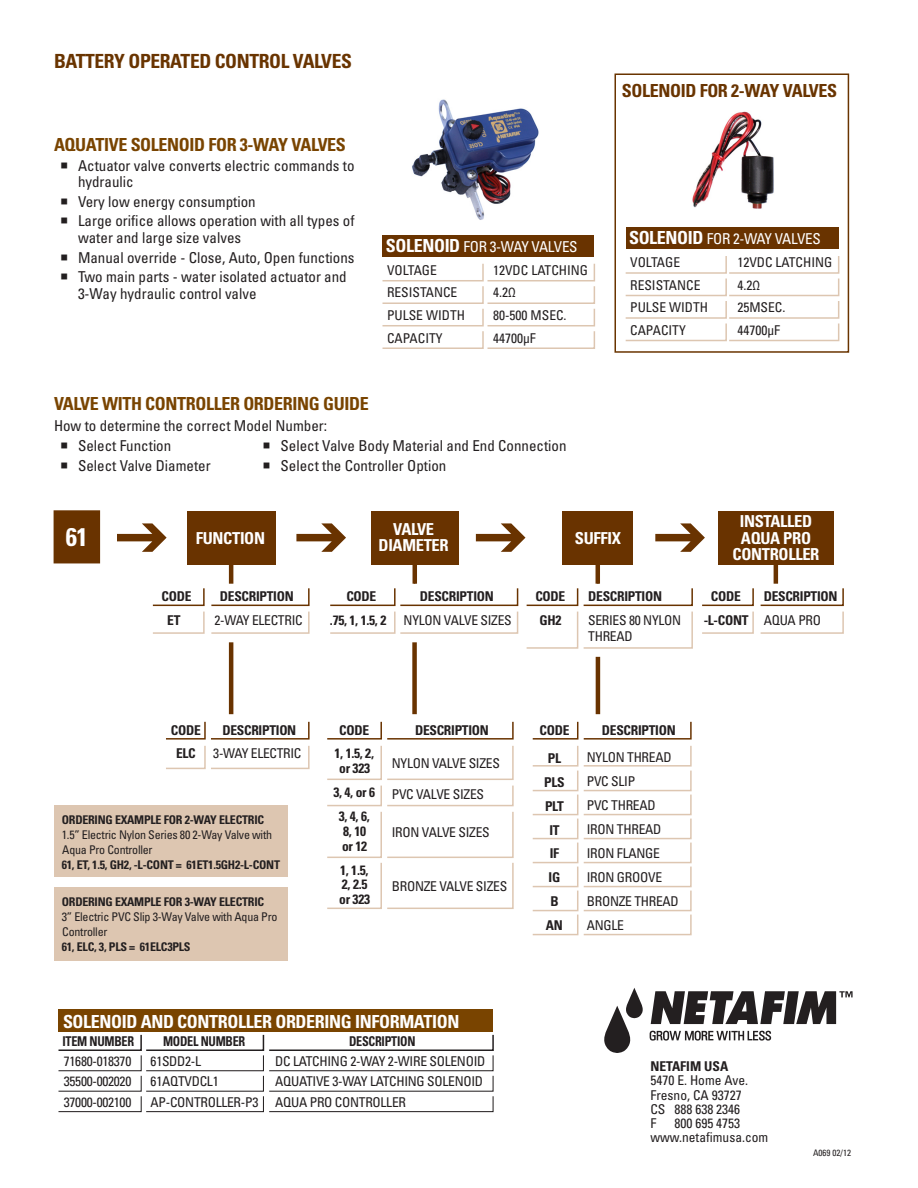
<style>
.page{position:relative;width:918px;height:1188px;background:#fff}
.page>*{position:absolute;margin:0;border:0;box-sizing:border-box;transform-origin:0 0}
.t1{font:700 condensed 25.5px "Univers LT Std";color:#fff}
.t2{font:700 condensed 19.5px "Univers LT Std";letter-spacing:-.02em;color:#693400}
.t3{font:700 condensed 18px "Univers LT Std";letter-spacing:-.02em;color:#794400}
.t4{font:700 condensed 18px "Univers LT Std";letter-spacing:-.02em;color:#fff}
.t5{font:700 condensed 18px "Univers LT Std";letter-spacing:-.02em;color:#693400}
.t6{font:700 condensed 16.5px/16.5px "Univers LT Std";letter-spacing:-.02em;color:#fff;text-align:center}
.t7{font:condensed 15px/16.5px "Univers LT Std";color:#231f20}
.t8{font:condensed 15px "Univers LT Std";letter-spacing:-.02em;color:#fff}
.t9{font:condensed 13.5px/20.5px "Univers LT Std";letter-spacing:-.02em;color:#231f20}
.t10{font:700 condensed 13.5px/23.9px "Univers LT Std";letter-spacing:-.02em;color:#231f20;text-align:center}
.t11{font:condensed 13.5px "Univers LT Std";color:#231f20}
.t12{font:700 condensed 13.5px "Univers LT Std";letter-spacing:-.02em;color:#231f20;scale:.9 1}
.t13{font:700 condensed 13.5px "Univers LT Std";color:#231f20}
.t14{font:700 condensed 12px/15px "Univers LT Std";letter-spacing:-.02em;color:#231f20}
.t15{font:condensed 9px "Univers LT Std";color:#231f20}
.s1{font-weight:700;font-size:18px}
.s2{font-weight:400}
.s3{font-weight:700}
</style>
<div class="page">
<img style="left:412px;top:99px;width:127px;height:121px">
<svg style="left:651px;top:991px;width:202px;height:33px"></svg>
<svg style="left:604px;top:988px;width:39px;height:65px"></svg>
<svg style="left:650px;top:1031px;width:121px;height:10px"></svg>
<svg style="left:382px;top:263px;width:213px;height:86px"></svg>
<div style="left:382px;top:235px;width:212px;height:21px;background:#693300"></div>
<img style="left:692px;top:111px;width:82px;height:98px">
<div style="left:614px;top:74px;width:235px;height:279px;border:2px solid #693400"></div>
<svg style="left:625px;top:256px;width:215px;height:86px"></svg>
<div style="left:626px;top:227px;width:212px;height:21px;background:#693300"></div>
<div style="left:59px;top:1010px;width:434px;height:22px;background:#794400"></div>
<svg style="left:58px;top:1034px;width:436px;height:79px"></svg>
<div style="left:54px;top:511px;width:45px;height:52px;background:#693300"></div>
<div style="left:54px;top:510px;width:46px;height:53px;border:2px solid #693300"></div>
<svg style="left:117px;top:523px;width:50px;height:29px"></svg>
<svg style="left:296px;top:523px;width:50px;height:29px"></svg>
<svg style="left:476px;top:523px;width:49px;height:29px"></svg>
<svg style="left:655px;top:523px;width:50px;height:29px"></svg>
<div style="left:187px;top:511px;width:89px;height:54px;background:#693300"></div>
<hr style="left:229px;top:564px;width:4px;height:20px;background:#693300">
<hr style="left:229px;top:642px;width:4px;height:72px;background:#693300">
<div style="left:412px;top:642px;width:5px;height:72px;background:#693300"></div>
<hr style="left:596px;top:657px;width:4px;height:57px;background:#693300">
<hr style="left:596px;top:564px;width:4px;height:20px;background:#693300">
<div style="left:563px;top:511px;width:70px;height:54px;background:#693300"></div>
<div style="left:718px;top:511px;width:115px;height:54px;background:#693300"></div>
<hr style="left:774px;top:564px;width:4px;height:20px;background:#693300">
<div style="left:371px;top:511px;width:87px;height:54px;background:#693300"></div>
<svg style="left:702px;top:588px;width:142px;height:46px"></svg>
<svg style="left:526px;top:588px;width:167px;height:61px"></svg>
<svg style="left:152px;top:588px;width:158px;height:46px"></svg>
<svg style="left:330px;top:564px;width:189px;height:70px"></svg>
<svg style="left:166px;top:721px;width:144px;height:49px"></svg>
<svg style="left:327px;top:721px;width:187px;height:188px"></svg>
<svg style="left:532px;top:721px;width:160px;height:215px"></svg>
<div style="left:54px;top:805px;width:234px;height:72px;background:#ddc6b1"></div>
<div style="left:54px;top:888px;width:234px;height:73px;background:#ddc6b1"></div>
<p class="t2" style="left:54px;top:49px;width:299px">BATTERY OPERATED CONTROL VALVES</p>
<p class="t3" style="left:54px;top:133px;width:293px">AQUATIVE SOLENOID FOR 3-WAY VALVES</p>
<p class="t7" style="left:78px;top:157px;width:278px;text-indent:-18px">○ Actuator valve converts electric commands to hydraulic</p>
<p class="t7" style="left:60px;top:193px;width:197px">○ Very low energy consumption</p>
<p class="t7" style="left:78px;top:213px;width:278px;text-indent:-18px">○ Large orifice allows operation with all types of water and large size valves</p>
<p class="t7" style="left:60px;top:249px;width:296px">○ Manual override - Close, Auto, Open functions</p>
<p class="t7" style="left:78px;top:269px;width:270px;text-indent:-18px">○ Two main parts - water isolated actuator and<br>3-Way hydraulic control valve</p>
<p class="t8" style="left:386px;top:237px;width:193px"><span class="s1">SOLENOID</span> FOR 3-WAY VALVES</p>
<p class="t11" style="left:387px;top:262px;width:51px">VOLTAGE</p>
<p class="t11" style="left:493px;top:262px;width:96px">12VDC LATCHING</p>
<p class="t11" style="left:387px;top:284px;width:72px">RESISTANCE</p>
<p class="t9" style="left:493px;top:282px;width:24px">4.2Ω</p>
<p class="t11" style="left:387px;top:307px;width:80px">PULSE WIDTH</p>
<p class="t11" style="left:493px;top:307px;width:75px">80-500 MSEC.</p>
<p class="t11" style="left:387px;top:329px;width:57px">CAPACITY</p>
<p class="t11" style="left:493px;top:329px;width:44px">44700µF</p>
<p class="t3" style="left:54px;top:392px;width:316px">VALVE WITH CONTROLLER ORDERING GUIDE</p>
<p class="t7" style="left:54px;top:417px;width:275px">How to determine the correct Model Number:</p>
<p class="t7" style="left:60px;top:437px;width:113px">○ Select Function</p>
<p class="t7" style="left:60px;top:457px;width:152px">○ Select Valve Diameter</p>
<p class="t7" style="left:263px;top:437px;width:306px">○ Select Valve Body Material and End Connection</p>
<p class="t7" style="left:263px;top:457px;width:185px">○ Select the Controller Option</p>
<p class="t5" style="left:622px;top:80px;width:217px">SOLENOID FOR 2-WAY VALVES</p>
<p class="t8" style="left:629px;top:229px;width:193px"><span class="s1">SOLENOID</span> FOR 2-WAY VALVES</p>
<p class="t11" style="left:630px;top:254px;width:51px">VOLTAGE</p>
<p class="t11" style="left:737px;top:254px;width:96px">12VDC LATCHING</p>
<p class="t11" style="left:630px;top:276px;width:72px">RESISTANCE</p>
<p class="t9" style="left:737px;top:274px;width:24px">4.2Ω</p>
<p class="t11" style="left:630px;top:299px;width:80px">PULSE WIDTH</p>
<p class="t9" style="left:737px;top:297px;width:49px">25MSEC.</p>
<p class="t11" style="left:630px;top:321px;width:57px">CAPACITY</p>
<p class="t11" style="left:737px;top:321px;width:44px">44700µF</p>
<p class="t6" style="left:379px;top:521px;width:72px">VALVE<br>DIAMETER</p>
<p class="t1" style="left:66px;top:521px;width:24px">61</p>
<p class="t6" style="left:196px;top:530px;width:71px">FUNCTION</p>
<p class="t6" style="left:575px;top:530px;width:48px">SUFFIX</p>
<p class="t10" style="left:162px;top:584px;width:31px">CODE</p>
<p class="t10" style="left:220px;top:584px;width:75px">DESCRIPTION</p>
<p class="t10" style="left:167px;top:608px;width:15px">ET</p>
<p class="t9" style="left:214px;top:610px;width:90px">2-WAY ELECTRIC</p>
<p class="t10" style="left:346px;top:584px;width:31px">CODE</p>
<p class="t10" style="left:420px;top:584px;width:75px">DESCRIPTION</p>
<p class="t10" style="left:330px;top:608px;width:58px">.75, 1, 1.5, 2</p>
<p class="t9" style="left:404px;top:610px;width:110px">NYLON VALVE SIZES</p>
<p class="t10" style="left:535px;top:584px;width:31px">CODE</p>
<p class="t10" style="left:588px;top:584px;width:75px">DESCRIPTION</p>
<p class="t10" style="left:539px;top:608px;width:23px">GH2</p>
<p class="t9" style="left:588px;top:612px;width:94px;line-height:16.4px">SERIES 80 NYLON<br>THREAD</p>
<p class="t6" style="left:733px;top:513px;width:88px">INSTALLED<br>AQUA PRO<br>CONTROLLER</p>
<p class="t10" style="left:704px;top:584px;width:135px;text-align:left;text-indent:60px">DESCRIPTION -L-CONT <span class="s2">AQUA PRO</span></p>
<p class="t10" style="left:711px;top:584px;width:31px">CODE</p>
<p class="t9" style="left:213px;top:718px;width:90px;line-height:23.9px;text-align:center"><span class="s3">DESCRIPTION<br></span>3-WAY ELECTRIC</p>
<p class="t10" style="left:539px;top:715px;width:31px;line-height:28.5px">CODE<br>PL</p>
<p class="t10" style="left:544px;top:770px;width:22px">PLS<br>PLT<br>IT<br>IF<br>IG<br>B<br>AN</p>
<p class="t10" style="left:335px;top:718px;width:41px">CODE<br>1, 1.5, 2,</p>
<p class="t10" style="left:333px;top:756px;width:43px">or 323<br>3, 4, or 6<br>3, 4, 6,</p>
<p class="t10" style="left:342px;top:824px;width:27px;line-height:14.9px;text-align:left">8, 10 or 12</p>
<p class="t10" style="left:339px;top:862px;width:32px;line-height:14.9px;text-align:left">1, 1.5,<br>2, 2.5 or 323</p>
<p class="t10" style="left:171px;top:718px;width:31px">CODE<br>ELC</p>
<p class="t10" style="left:415px;top:718px;width:75px">DESCRIPTION</p>
<p class="t9" style="left:392px;top:752px;width:110px">NYLON VALVE SIZES</p>
<p class="t9" style="left:392px;top:784px;width:94px">PVC VALVE SIZES</p>
<p class="t9" style="left:392px;top:821px;width:99px">IRON VALVE SIZES</p>
<p class="t14" style="left:62px;top:812px;width:220px">ORDERING EXAMPLE FOR 2-WAY ELECTRIC <span class="s2">1.5” Electric Nylon Series 80 2-Way Valve with Aqua Pro Controller<br></span>61, ET, 1.5, GH2, -L-CONT = 61ET1.5GH2-L-CONT</p>
<p class="t14" style="left:62px;top:894px;width:217px">ORDERING EXAMPLE FOR 3-WAY ELECTRIC<br><span class="s2">3” Electric PVC Slip 3-Way Valve with Aqua Pro<br>Controller<br></span>61, ELC, 3, PLS = 61ELC3PLS</p>
<p class="t9" style="left:392px;top:875px;width:117px">BRONZE VALVE SIZES</p>
<p class="t10" style="left:587px;top:716px;width:90px;line-height:27px;text-align:left;text-indent:15px">DESCRIPTION<br><span class="s2">NYLON THREAD</span></p>
<p class="t9" style="left:587px;top:769px;width:94px;line-height:24px">PVC SLIP<br>PVC THREAD<br>IRON THREAD<br>IRON FLANGE<br>IRON GROOVE<br>BRONZE THREAD<br>ANGLE</p>
<p class="t4" style="left:63px;top:1011px;width:398px">SOLENOID AND CONTROLLER ORDERING INFORMATION</p>
<p class="t9" style="left:64px;top:1050px;width:69px;text-align:justify">71680-018370<br>35500-002020<br>37000-002100</p>
<p class="t12" style="left:163px;top:1033px;width:93px">MODEL NUMBER</p>
<p class="t12" style="left:349px;top:1033px;width:75px">DESCRIPTION</p>
<p class="t12" style="left:62px;top:1033px;width:81px">ITEM NUMBER</p>
<p class="t9" style="left:151px;top:1051px;width:109px">61SDD2-L<br>61AQTVDCL1<br>AP-CONTROLLER-P3</p>
<p class="t9" style="left:275px;top:1051px;width:212px">DC LATCHING 2-WAY 2-WIRE SOLENOID<br>AQUATIVE 3-WAY LATCHING SOLENOID<br>AQUA PRO CONTROLLER</p>
<p class="t13" style="left:650px;top:1058px;width:79px">NETAFIM USA</p>
<p class="t11" style="left:650px;top:1072px;width:99px">5470 E. Home Ave.</p>
<p class="t11" style="left:650px;top:1086px;width:93px">Fresno, CA 93727</p>
<p class="t11" style="left:650px;top:1100px;width:91px">CS 888 638 2346</p>
<p class="t9" style="left:650px;top:1113px;width:7px">F</p>
<p class="t11" style="left:674px;top:1115px;width:67px">800 695 4753</p>
<p class="t11" style="left:650px;top:1129px;width:119px">www.netafimusa.com</p>
<p class="t15" style="left:813px;top:1147px;width:39px">A069 02/12</p>
</div>
